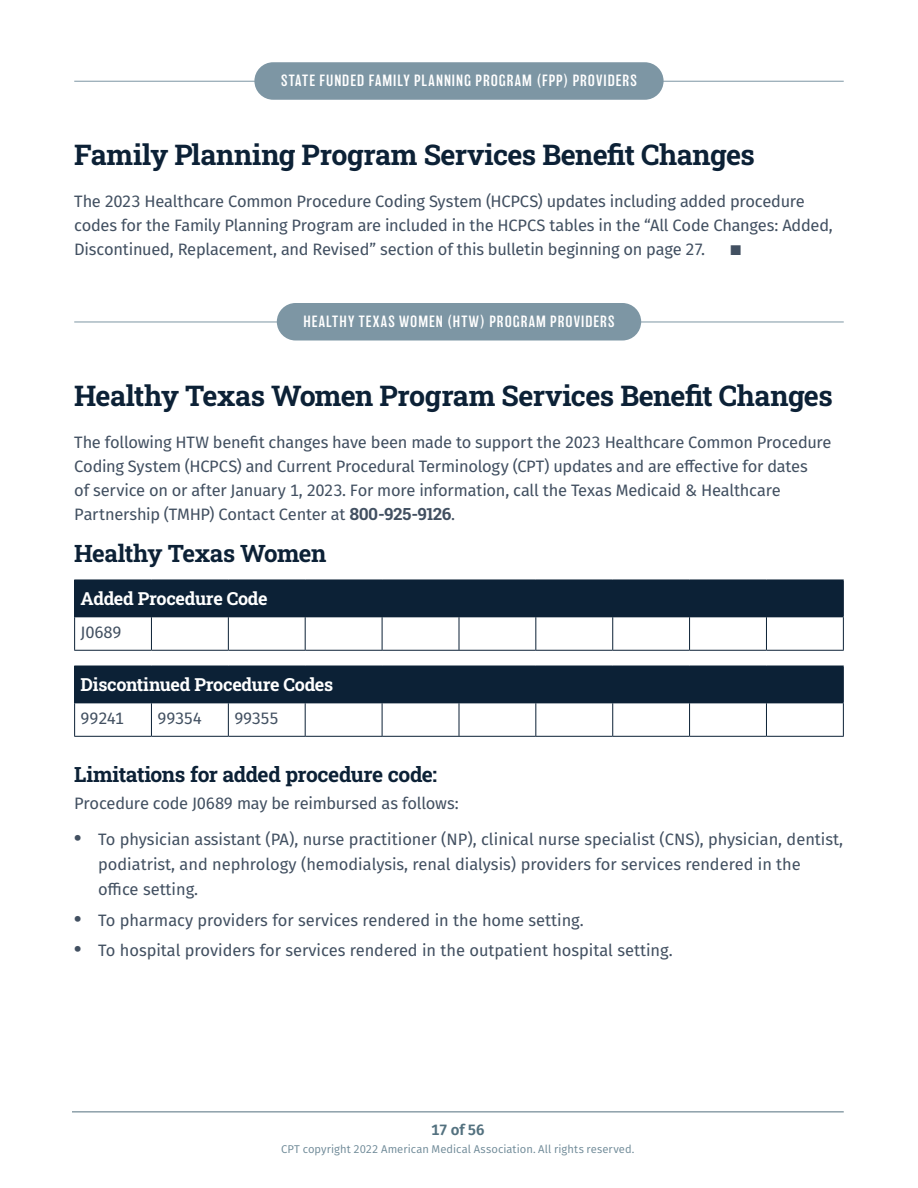
<style>
.page{position:relative;width:918px;height:1188px;background:#fff}
.page>*{position:absolute;margin:0;border:0;box-sizing:border-box;transform-origin:0 0}
.t1{font:28.5px "Roboto Slab";letter-spacing:-.02em;color:#0c2136}
.t2{font:24px "Roboto Slab";letter-spacing:-.025em;color:#0c2136}
.t3{font:21px "Roboto Slab";letter-spacing:-.02em;color:#0c2136}
.t4{font:18px "Roboto Slab";letter-spacing:-.015em;color:#fff}
.t5{font:16.5px/24px "Fira Sans";letter-spacing:-.01em;color:#425061}
.t6{font:300 15px "Balboa";letter-spacing:.065em;color:#fff}
.t7{font:600 15px "Fira Sans";color:#53717f}
.t8{font:11.25px "Fira Sans";letter-spacing:.005em;color:#6e8997}
.s1{font-family:"Roboto Slab";font-size:16.8px}
.s2{font-weight:700;font-size:21px}
</style>
<div class="page">
<hr style="left:72px;top:1112px;width:772px;height:1px;background:#53717f">
<div style="left:254px;top:62px;width:410px;height:38px;background:#7d96a4;border-radius:19px"></div>
<hr style="left:74px;top:81px;width:770px;height:1px;background:#7d96a4">
<div style="left:277px;top:303px;width:364px;height:37px;background:#7d96a4;border-radius:19px"></div>
<hr style="left:74px;top:322px;width:770px;height:1px;background:#7d96a4">
<div style="left:75px;top:580px;width:768px;height:37px;background:#0c2136"></div>
<hr style="left:74px;top:580px;width:1px;height:36px;background:#0c2136">
<hr style="left:843px;top:580px;width:1px;height:36px;background:#0c2136">
<hr style="left:74px;top:616px;width:77px;height:1px;background:#0c2136">
<hr style="left:74px;top:617px;width:1px;height:33px;background:#0c2136">
<hr style="left:151px;top:617px;width:1px;height:33px;background:#0c2136">
<hr style="left:228px;top:617px;width:1px;height:33px;background:#0c2136">
<hr style="left:305px;top:617px;width:1px;height:33px;background:#0c2136">
<hr style="left:382px;top:617px;width:1px;height:33px;background:#0c2136">
<hr style="left:459px;top:617px;width:1px;height:33px;background:#0c2136">
<hr style="left:535px;top:617px;width:1px;height:33px;background:#0c2136">
<hr style="left:612px;top:617px;width:1px;height:33px;background:#0c2136">
<hr style="left:689px;top:617px;width:1px;height:33px;background:#0c2136">
<hr style="left:766px;top:616px;width:78px;height:1px;background:#0c2136">
<hr style="left:766px;top:617px;width:1px;height:33px;background:#0c2136">
<hr style="left:843px;top:617px;width:1px;height:33px;background:#0c2136">
<hr style="left:74px;top:650px;width:77px;height:1px;background:#0c2136">
<hr style="left:151px;top:650px;width:77px;height:1px;background:#0c2136">
<hr style="left:228px;top:650px;width:77px;height:1px;background:#0c2136">
<hr style="left:305px;top:650px;width:77px;height:1px;background:#0c2136">
<hr style="left:382px;top:650px;width:77px;height:1px;background:#0c2136">
<hr style="left:459px;top:650px;width:77px;height:1px;background:#0c2136">
<hr style="left:536px;top:650px;width:77px;height:1px;background:#0c2136">
<hr style="left:613px;top:650px;width:77px;height:1px;background:#0c2136">
<hr style="left:690px;top:650px;width:76px;height:1px;background:#0c2136">
<hr style="left:766px;top:650px;width:78px;height:1px;background:#0c2136">
<div style="left:75px;top:666px;width:768px;height:37px;background:#0c2136"></div>
<hr style="left:74px;top:666px;width:1px;height:36px;background:#0c2136">
<hr style="left:843px;top:666px;width:1px;height:36px;background:#0c2136">
<hr style="left:74px;top:702px;width:77px;height:1px;background:#0c2136">
<hr style="left:74px;top:703px;width:1px;height:33px;background:#0c2136">
<hr style="left:151px;top:703px;width:1px;height:33px;background:#0c2136">
<hr style="left:228px;top:703px;width:1px;height:33px;background:#0c2136">
<hr style="left:305px;top:703px;width:1px;height:33px;background:#0c2136">
<hr style="left:382px;top:703px;width:1px;height:33px;background:#0c2136">
<hr style="left:459px;top:703px;width:1px;height:33px;background:#0c2136">
<hr style="left:535px;top:703px;width:1px;height:33px;background:#0c2136">
<hr style="left:612px;top:703px;width:1px;height:33px;background:#0c2136">
<hr style="left:689px;top:703px;width:1px;height:33px;background:#0c2136">
<hr style="left:766px;top:702px;width:78px;height:1px;background:#0c2136">
<hr style="left:766px;top:703px;width:1px;height:33px;background:#0c2136">
<hr style="left:843px;top:703px;width:1px;height:33px;background:#0c2136">
<hr style="left:74px;top:736px;width:77px;height:1px;background:#0c2136">
<hr style="left:151px;top:736px;width:77px;height:1px;background:#0c2136">
<hr style="left:228px;top:736px;width:77px;height:1px;background:#0c2136">
<hr style="left:305px;top:736px;width:77px;height:1px;background:#0c2136">
<hr style="left:382px;top:736px;width:77px;height:1px;background:#0c2136">
<hr style="left:459px;top:736px;width:77px;height:1px;background:#0c2136">
<hr style="left:536px;top:736px;width:77px;height:1px;background:#0c2136">
<hr style="left:613px;top:736px;width:77px;height:1px;background:#0c2136">
<hr style="left:690px;top:736px;width:76px;height:1px;background:#0c2136">
<hr style="left:766px;top:736px;width:78px;height:1px;background:#0c2136">
<h1 class="t6" style="left:281px;top:73px;width:357px">STATE FUNDED FAMILY PLANNING PROGRAM (FPP) PROVIDERS</h1>
<h2 class="t1" style="left:74px;top:135px;width:682px">Family Planning Program Services Benefit Changes</h2>
<p class="t5" style="left:74px;top:189px;width:760px">The 2023 Healthcare Common Procedure Coding System (HCPCS) updates including added procedure codes for the Family Planning Program are included in the HCPCS tables in the “All Code Changes: Added,<br>Discontinued, Replacement, and Revised” section of this bulletin beginning on page 27 .</p>
<h1 class="t6" style="left:303px;top:313px;width:313px">HEALTHY TEXAS WOMEN (HTW) PROGRAM PROVIDERS</h1>
<h2 class="t1" style="left:74px;top:376px;width:760px">Healthy Texas Women Program Services Benefit Changes</h2>
<p class="t5" style="left:74px;top:429px;width:759px">The following HTW benefit changes have been made to support the 2023 Healthcare Common Procedure Coding System (HCPCS) and Current Procedural Terminology (CPT) updates and are effective for dates<br>of service on or after January 1, 2023 . For more information, call the Texas Medicaid &amp; Healthcare Partnership (TMHP) Contact Center at <span class="s1">800-925-9126</span> .</p>
<h3 class="t2" style="left:74px;top:536px;width:254px">Healthy Texas Women</h3>
<p class="t4" style="left:81px;top:586px;width:189px">Added Procedure Code</p>
<p class="t5" style="left:81px;top:620px;width:43px">J0689</p>
<p class="t4" style="left:81px;top:672px;width:254px">Discontinued Procedure Codes</p>
<p class="t5" style="left:81px;top:706px;width:45px">99241</p>
<p class="t5" style="left:157px;top:706px;width:46px">99354</p>
<p class="t5" style="left:234px;top:706px;width:46px">99355</p>
<h4 class="t3" style="left:74px;top:760px;width:364px">Limitations for added procedure code:</h4>
<p class="t5" style="left:74px;top:790px;width:386px">Procedure code J0689 may be reimbursed as follows:</p>
<p class="t5" style="left:98px;top:827px;width:746px;line-height:24.8px;text-indent:-24px"><span class="s2">•</span> To physician assistant (PA), nurse practitioner (NP), clinical nurse specialist (CNS), physician, dentist, podiatrist, and nephrology (hemodialysis, renal dialysis) providers for services rendered in the office setting .</p>
<p class="t5" style="left:74px;top:907px;width:511px"><span class="s2">•</span> To pharmacy providers for services rendered in the home setting .</p>
<p class="t5" style="left:74px;top:938px;width:600px"><span class="s2">•</span> To hospital providers for services rendered in the outpatient hospital setting .</p>
<p class="t7" style="left:431px;top:1117px;width:55px">17 of 56</p>
<p class="t8" style="left:281px;top:1141px;width:355px">CPT copyright 2022 American Medical Association. All rights reserved.</p>
</div>
